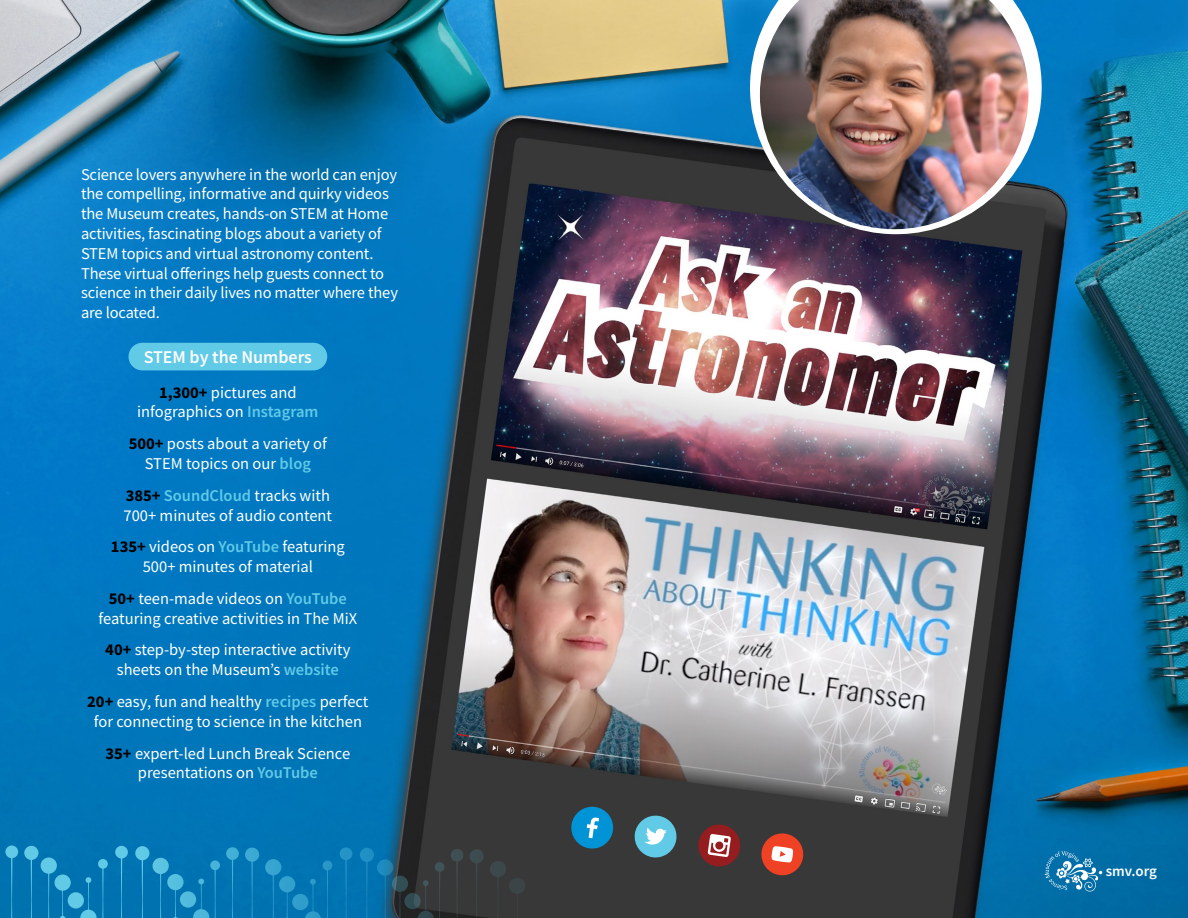
<style>
.page{position:relative;width:1188px;height:918px;background:#fff}
.page>*{position:absolute;margin:0;border:0;box-sizing:border-box;transform-origin:0 0}
.t1{font:600 18px "Source Sans Pro";color:#fff}
.t2{font:16.5px/19.8px "Source Sans Pro";letter-spacing:-.01em;color:#fff;text-align:center}
.t3{font:600 15px "Source Sans Pro";color:#fff}
.s1{font-weight:700;color:#000}
.s2{font-weight:600;color:#61cae6}
</style>
<div class="page">
<img style="left:0;top:0;width:1188px;height:918px">
<div style="left:245px;top:848px;width:14px;height:14px;background:#3daad3;border-radius:50%"></div>
<svg style="left:226px;top:847px;width:13px;height:13px"></svg>
<svg style="left:210px;top:860px;width:10px;height:10px"></svg>
<div style="left:153px;top:858px;width:16px;height:16px;background:#5ac4e2;border-radius:50%"></div>
<div style="left:135px;top:846px;width:14px;height:14px;background:#61cae6;border-radius:50%"></div>
<div style="left:115px;top:846px;width:13px;height:13px;background:#61cae6;border-radius:50%"></div>
<div style="left:98px;top:859px;width:10px;height:10px;background:#61cae6;border-radius:50%"></div>
<svg style="left:167px;top:874px;width:17px;height:16px"></svg>
<div style="left:180px;top:891px;width:16px;height:17px;background:#51bcdd;border-radius:50%"></div>
<div style="left:68px;top:892px;width:16px;height:17px;background:#61cae6;border-radius:50%"></div>
<div style="left:55px;top:875px;width:16px;height:16px;background:#61cae6;border-radius:50%"></div>
<div style="left:41px;top:857px;width:16px;height:17px;background:#61cae6;border-radius:50%"></div>
<div style="left:24px;top:846px;width:14px;height:14px;background:#61cae6;border-radius:50%"></div>
<div style="left:5px;top:846px;width:13px;height:12px;background:#61cae6;border-radius:50%"></div>
<div style="left:490px;top:861px;width:16px;height:16px;background:#3c484b;border-radius:50%"></div>
<div style="left:470px;top:849px;width:14px;height:14px;background:#3d4c4f;border-radius:50%"></div>
<div style="left:451px;top:849px;width:12px;height:13px;background:#3e5054;border-radius:50%"></div>
<div style="left:435px;top:862px;width:10px;height:10px;background:#3f5358;border-radius:50%"></div>
<svg style="left:377px;top:859px;width:16px;height:17px"></svg>
<div style="left:360px;top:848px;width:14px;height:14px;background:#208fc3;border-radius:50%"></div>
<div style="left:340px;top:847px;width:12px;height:13px;background:#2494c5;border-radius:50%"></div>
<div style="left:323px;top:861px;width:9px;height:9px;background:#2997c8;border-radius:50%"></div>
<svg style="left:392px;top:876px;width:16px;height:16px"></svg>
<svg style="left:404px;top:893px;width:17px;height:16px"></svg>
<div style="left:292px;top:894px;width:16px;height:16px;background:#309ecb;border-radius:50%"></div>
<div style="left:279px;top:876px;width:16px;height:16px;background:#33a1cd;border-radius:50%"></div>
<div style="left:265px;top:859px;width:16px;height:16px;background:#37a4d0;border-radius:50%"></div>
<svg style="left:11px;top:858px;width:2px;height:60px"></svg>
<svg style="left:31px;top:860px;width:1px;height:58px"></svg>
<svg style="left:48px;top:874px;width:1px;height:44px"></svg>
<svg style="left:60px;top:890px;width:6px;height:28px"></svg>
<svg style="left:80px;top:862px;width:24px;height:56px"></svg>
<svg style="left:121px;top:859px;width:1px;height:59px"></svg>
<svg style="left:142px;top:860px;width:1px;height:58px"></svg>
<svg style="left:160px;top:874px;width:1px;height:44px"></svg>
<svg style="left:173px;top:880px;width:5px;height:38px"></svg>
<svg style="left:215px;top:865px;width:1px;height:53px"></svg>
<svg style="left:232px;top:852px;width:1px;height:66px"></svg>
<svg style="left:251px;top:862px;width:2px;height:56px"></svg>
<svg style="left:193px;top:879px;width:16px;height:39px"></svg>
<svg style="left:273px;top:875px;width:1px;height:43px"></svg>
<svg style="left:284px;top:892px;width:6px;height:26px"></svg>
<svg style="left:327px;top:870px;width:1px;height:48px"></svg>
<svg style="left:305px;top:879px;width:16px;height:39px"></svg>
<svg style="left:345px;top:860px;width:2px;height:58px"></svg>
<svg style="left:366px;top:862px;width:2px;height:56px"></svg>
<svg style="left:385px;top:863px;width:1px;height:55px"></svg>
<svg style="left:400px;top:882px;width:1px;height:36px"></svg>
<svg style="left:456px;top:862px;width:2px;height:56px"></svg>
<svg style="left:476px;top:863px;width:1px;height:55px"></svg>
<svg style="left:418px;top:866px;width:22px;height:52px"></svg>
<svg style="left:497px;top:877px;width:2px;height:41px"></svg>
<div style="left:509px;top:878px;width:16px;height:16px;background:#3b4447;border-radius:50%"></div>
<svg style="left:517px;top:894px;width:1px;height:24px"></svg>
<svg style="left:1045px;top:851px;width:57px;height:41px;background:#368cba"></svg>
<div style="left:129px;top:343px;width:198px;height:27px;background:#61cae6;border-radius:14px"></div>
<svg style="left:750px;top:0;width:292px;height:234px"></svg>
<img style="left:760px;top:0;width:268px;height:229px">
<svg style="left:570px;top:805px;width:45px;height:45px;background:#207ba4"></svg>
<svg style="left:633px;top:814px;width:45px;height:45px;background:#64a0b0"></svg>
<svg style="left:697px;top:823px;width:45px;height:45px;background:#864547"></svg>
<svg style="left:760px;top:832px;width:45px;height:45px;background:#b55747"></svg>
<p class="t2" style="left:81px;top:164px;width:319px;text-align:left">Science lovers anywhere in the world can enjoy the compelling, informative and quirky videos the Museum creates, hands-on STEM at Home activities, fascinating blogs about a variety of STEM topics and virtual astronomy content.<br>These virtual offerings help guests connect to science in their daily lives no matter where they are located.</p>
<p class="t1" style="left:144px;top:345px;width:170px">STEM by the Numbers</p>
<p class="t2" style="left:137px;top:382px;width:183px"><span class="s1">1,300+</span> pictures and infographics on <span class="s2">Instagram</span></p>
<p class="t2" style="left:129px;top:434px;width:200px"><span class="s1">500+</span> posts about a variety of<br>STEM topics on our <span class="s2">blog</span></p>
<p class="t2" style="left:124px;top:485px;width:210px;text-align:left"><span class="s1">385+</span> <span class="s2">SoundCloud</span> tracks with<br>700+ minutes of audio content</p>
<p class="t2" style="left:111px;top:537px;width:235px"><span class="s1">135+</span> videos on <span class="s2">YouTube</span> featuring<br>500+ minutes of material</p>
<p class="t2" style="left:98px;top:588px;width:260px"><span class="s1">50+</span> teen-made videos on <span class="s2">YouTube </span>featuring creative activities in The MiX</p>
<p class="t2" style="left:105px;top:640px;width:247px"><span class="s1">40+</span> step-by-step interactive activity sheets on the Museum’s <span class="s2">website</span></p>
<p class="t2" style="left:87px;top:692px;width:283px"><span class="s1">20+</span> easy, fun and healthy <span class="s2">recipes</span> perfect for connecting to science in the kitchen</p>
<p class="t2" style="left:106px;top:743px;width:246px"><span class="s1">35+</span> expert-led Lunch Break Science presentations on <span class="s2">YouTube</span></p>
<p class="t3" style="left:1106px;top:862px;width:53px">smv.org</p>
</div>
